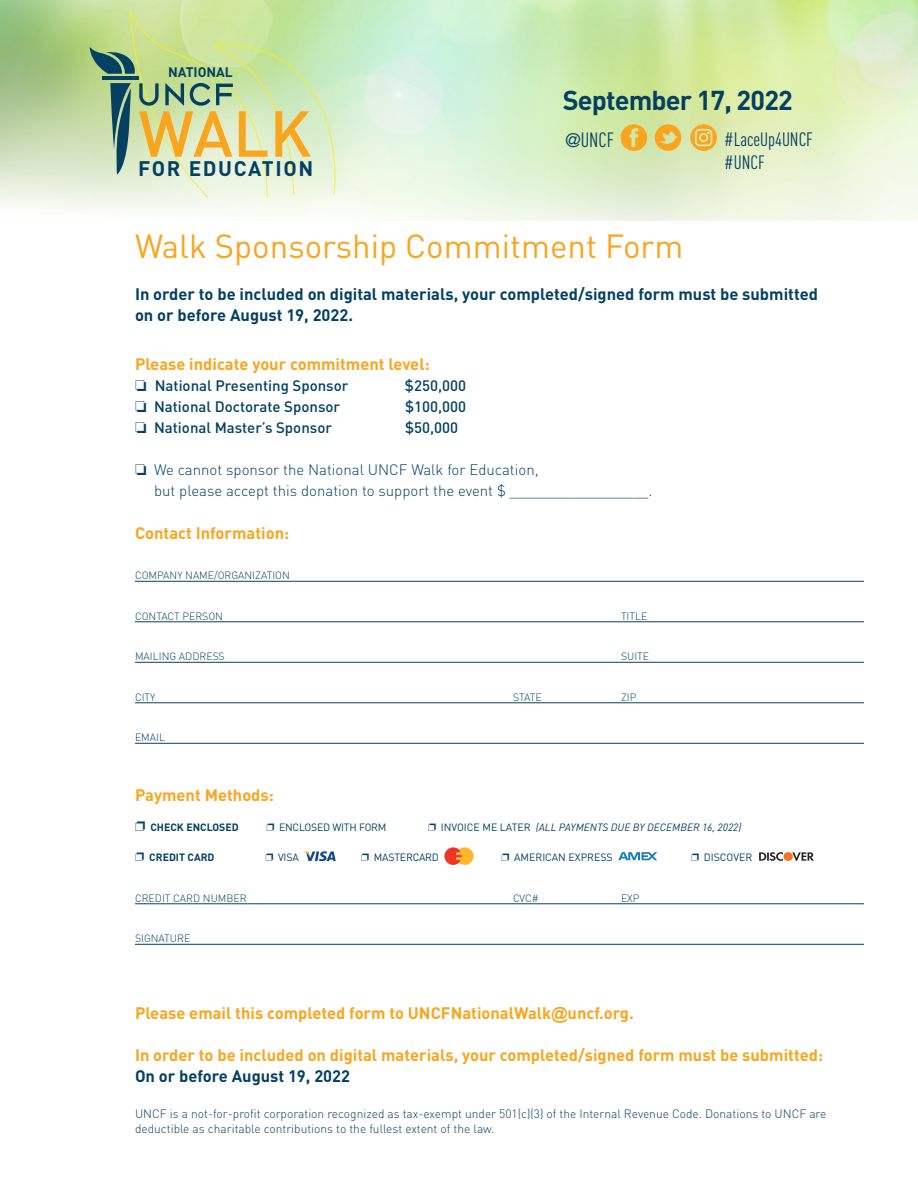
<style>
.page{position:relative;width:918px;height:1188px;background:#fff}
.page>*{position:absolute;margin:0;border:0;box-sizing:border-box;transform-origin:0 0}
.t1{font:500 63.75px "DIN";color:#f9a51e}
.t2{font:33px "DIN";color:#f9a51e}
.t3{font:700 27px "DIN";letter-spacing:-.03em;color:#034061}
.t4{font:700 20.85px "DIN";letter-spacing:.08em;color:#034061}
.t5{font:20.4px "DIN Cond";color:#034061}
.t6{font:19.2px "DIN Cond";color:#034061}
.t7{font:700 16.5px/21px "DIN";color:#f9a51e}
.t8{font:700 16.5px/21px "DIN";color:#034061}
.t9{font:300 15px/21px "DIN";color:#034061}
.t10{font:500 15px "DIN";color:#034061}
.t11{font:700 13.65px "DIN";color:#034061}
.t12{font:300 12px/15px "DIN";color:#034061}
.t13{font:300 10.5px "DIN";color:#034061}
.t14{font:italic 10.5px "DIN";color:#034061}
.t15{font:10.5px "DIN";letter-spacing:-.02em;color:#034061}
.t16{font:700 10.5px "DIN";color:#034061}
.t17{font:10.5px "DIN";color:#034061}
.s1{font-family:"Helvetica Neue";font-stretch:condensed;font-size:19.2px}
.s2{font-style:normal}
.s3{font-family:"Arial"}
.s4{color:#034061}
</style>
<div class="page">
<hr style="left:135px;top:581px;width:729px;height:1px;background:#034061">
<hr style="left:135px;top:622px;width:729px;height:1px;background:#034061">
<hr style="left:135px;top:662px;width:729px;height:1px;background:#034061">
<hr style="left:135px;top:703px;width:729px;height:1px;background:#034061">
<hr style="left:135px;top:743px;width:729px;height:1px;background:#034061">
<hr style="left:135px;top:904px;width:729px;height:1px;background:#034061">
<hr style="left:135px;top:944px;width:729px;height:1px;background:#034061">
<svg style="left:759px;top:852px;width:55px;height:9px"></svg>
<div style="left:783px;top:852px;width:10px;height:9px;background:#f47321;border-radius:5px"></div>
<svg style="left:303px;top:851px;width:33px;height:10px"></svg>
<svg style="left:444px;top:847px;width:30px;height:18px"></svg>
<svg style="left:618px;top:852px;width:39px;height:8px"></svg>
<svg style="left:90px;top:10px;width:247px;height:188px;background:#c7deae"></svg>
<svg style="left:621px;top:124px;width:26px;height:27px"></svg>
<svg style="left:655px;top:124px;width:26px;height:27px"></svg>
<svg style="left:690px;top:124px;width:27px;height:27px"></svg>
<p class="t11" style="left:168px;top:63px;width:66px">NATIONAL</p>
<p class="t1" style="left:138px;top:93px;width:174px">WALK</p>
<p class="t4" style="left:138px;top:155px;width:177px">FOR EDUCATION</p>
<p class="t3" style="left:563px;top:82px;width:232px">September 17, 2022</p>
<p class="t5" style="left:565px;top:128px;width:50px"><span class="s1">@</span>UNCF</p>
<p class="t6" style="left:724px;top:128px;width:90px">#LaceUp4UNCF</p>
<p class="t6" style="left:724px;top:151px;width:42px">#UNCF</p>
<p class="t2" style="left:135px;top:225px;width:550px">Walk Sponsorship Commitment Form</p>
<p class="t8" style="left:135px;top:283px;width:685px">In order to be included on digital materials, your completed/signed form must be submitted on or before August 19, 2022.</p>
<p class="t7" style="left:135px;top:353px;width:296px">Please indicate your commitment level:</p>
<p class="t10" style="left:135px;top:376px;width:215px">□ National Presenting Sponsor</p>
<p class="t10" style="left:405px;top:376px;width:63px">$250,000</p>
<p class="t10" style="left:135px;top:397px;width:207px">□ National Doctorate Sponsor</p>
<p class="t10" style="left:405px;top:397px;width:63px">$100,000</p>
<p class="t10" style="left:135px;top:418px;width:198px">□ National Master’s Sponsor</p>
<p class="t10" style="left:405px;top:418px;width:55px">$50,000</p>
<p class="t9" style="left:154px;top:459px;width:500px;text-indent:-19px">□ We cannot sponsor the National UNCF Walk for Education,<br>but please accept this donation to support the event $ __________________.</p>
<p class="t7" style="left:135px;top:521px;width:156px">Contact Information:</p>
<p class="t13" style="left:135px;top:569px;width:156px">COMPANY NAME/ORGANIZATION</p>
<p class="t13" style="left:135px;top:609px;width:90px">CONTACT PERSON</p>
<p class="t13" style="left:621px;top:609px;width:28px">TITLE</p>
<p class="t13" style="left:135px;top:650px;width:91px">MAILING ADDRESS</p>
<p class="t13" style="left:621px;top:650px;width:30px">SUITE</p>
<p class="t13" style="left:135px;top:690px;width:22px">CITY</p>
<p class="t13" style="left:513px;top:690px;width:30px">STATE</p>
<p class="t13" style="left:621px;top:690px;width:17px">ZIP</p>
<p class="t13" style="left:135px;top:731px;width:32px">EMAIL</p>
<p class="t7" style="left:135px;top:784px;width:140px">Payment Methods:</p>
<p class="t16" style="left:150px;top:820px;width:90px">CHECK ENCLOSED</p>
<p class="t15" style="left:279px;top:821px;width:109px">ENCLOSED WITH FORM</p>
<p class="t14" style="left:441px;top:821px;width:302px"><span class="s2">INVOICE ME LATER</span> (ALL PAYMENTS DUE BY DECEMBER 16, 2022)</p>
<p class="t16" style="left:149px;top:850px;width:67px">CREDIT CARD</p>
<p class="t15" style="left:278px;top:851px;width:22px">VISA</p>
<p class="t15" style="left:374px;top:851px;width:67px">MASTERCARD</p>
<p class="t17" style="left:514px;top:851px;width:100px">AMERICAN EXPRESS</p>
<p class="t17" style="left:704px;top:851px;width:50px">DISCOVER</p>
<p class="t13" style="left:135px;top:891px;width:113px">CREDIT CARD NUMBER</p>
<p class="t13" style="left:513px;top:891px;width:27px">CVC#</p>
<p class="t13" style="left:621px;top:891px;width:20px">EXP</p>
<p class="t13" style="left:135px;top:932px;width:57px">SIGNATURE</p>
<p class="t7" style="left:135px;top:1002px;width:500px">Please email this completed form to UNCFNationalWalk<span class="s3">@</span>uncf.org.</p>
<p class="t7" style="left:135px;top:1044px;width:690px">In order to be included on digital materials, your completed/signed form must be submitted:<br><span class="s4">On or before August 19, 2022</span></p>
<p class="t12" style="left:135px;top:1106px;width:693px">UNCF is a not-for-profit corporation recognized as tax-exempt under 501(c)(3) of the Internal Revenue Code. Donations to UNCF are deductible as charitable contributions to the fullest extent of the law.</p>
</div>
